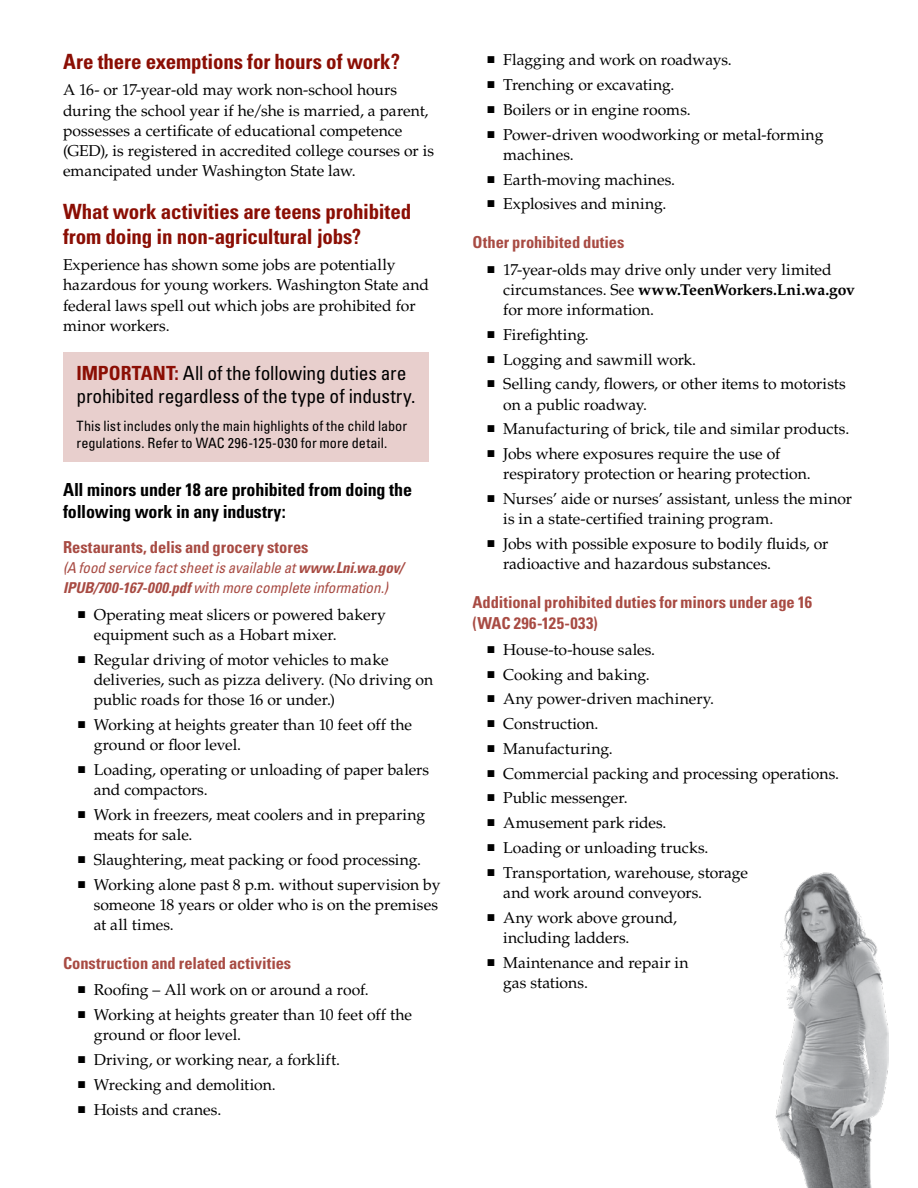
<style>
.page{position:relative;width:918px;height:1188px;background:#fff}
.page>*{position:absolute;margin:0;border:0;box-sizing:border-box;transform-origin:0 0}
.t1{font:700 condensed 21px/24.8px "Univers LT Std";letter-spacing:-.01em;color:#8b0e04}
.t2{font:condensed 19.5px/23.4px "Univers LT Std";letter-spacing:-.01em;color:#000}
.t3{font:700 condensed 18px/22.5px "Univers LT Std";letter-spacing:-.01em;color:#000}
.t4{font:700 condensed 16.5px/20.2px "Univers LT Std";letter-spacing:-.005em;color:#a84b43}
.t5{font:15.75px/24.8px "Palatino LT Std";letter-spacing:-.005em;color:#000}
.t6{font:italic condensed 15px/20.2px "Univers LT Std";letter-spacing:-.005em;color:#a84b43}
.t7{font:condensed 14.25px/17.1px "Univers LT Std";color:#000}
.s1{font-weight:700;color:#8b0e04}
.s2{font-weight:700}
</style>
<div class="page">
<div style="left:63px;top:352px;width:366px;height:110px;background:#e8cfcd"></div>
<img style="left:776px;top:872px;width:113px;height:316px">
<h1 class="t1" style="left:63px;top:49px;width:339px">Are there exemptions for hours of work?</h1>
<p class="t5" style="left:63px;top:80px;width:373px;line-height:20.2px">A 16- or 17-year-old may work non-school hours during the school year if he/she is married, a parent, possesses a certificate of educational competence (GED), is registered in accredited college courses or is emancipated under Washington State law.</p>
<h1 class="t1" style="left:63px;top:199px;width:350px">What work activities are teens prohibited from doing in non-agricultural jobs?</h1>
<p class="t5" style="left:63px;top:255px;width:368px;line-height:20.2px">Experience has shown some jobs are potentially hazardous for young workers. Washington State and federal laws spell out which jobs are prohibited for minor workers.</p>
<p class="t2" style="left:76px;top:361px;width:340px"><span class="s1">IMPORTANT:</span> All of the following duties are prohibited regardless of the type of industry.</p>
<p class="t7" style="left:76px;top:417px;width:332px">This list includes only the main highlights of the child labor regulations. Refer to WAC 296-125-030 for more detail.</p>
<p class="t3" style="left:63px;top:478px;width:351px">All minors under 18 are prohibited from doing the following work in any industry:</p>
<p class="t4" style="left:63px;top:537px;width:247px">Restaurants, delis and grocery stores</p>
<p class="t6" style="left:63px;top:558px;width:342px">(A food service fact sheet is available at <span class="s2">www.Lni.wa.gov/<br>IPUB/700-167-000.pdf</span> with more complete information.)</p>
<p class="t5" style="left:94px;top:605px;width:294px;line-height:20.2px">Operating meat slicers or powered bakery equipment such as a Hobart mixer.</p>
<p class="t5" style="left:94px;top:650px;width:341px;line-height:20.2px">Regular driving of motor vehicles to make deliveries, such as pizza delivery. (No driving on public roads for those 16 or under.)</p>
<p class="t5" style="left:94px;top:715px;width:320px;line-height:20.2px">Working at heights greater than 10 feet off the ground or floor level.</p>
<p class="t5" style="left:94px;top:760px;width:337px;line-height:20.2px">Loading, operating or unloading of paper balers and compactors.</p>
<p class="t5" style="left:94px;top:805px;width:333px;line-height:20.2px">Work in freezers, meat coolers and in preparing meats for sale.</p>
<p class="t5" style="left:94px;top:848px;width:348px">Slaughtering, meat packing or food processing.<br>Working alone past 8 p.m. without supervision by</p>
<p class="t5" style="left:94px;top:895px;width:346px;line-height:20.2px">someone 18 years or older who is on the premises at all times.</p>
<p class="t4" style="left:63px;top:953px;width:230px">Construction and related activities</p>
<p class="t5" style="left:94px;top:978px;width:320px">Roofing – All work on or around a roof.<br>Working at heights greater than 10 feet off the</p>
<p class="t5" style="left:94px;top:1023px;width:248px">ground or floor level.<br>Driving, or working near, a forklift.<br>Wrecking and demolition.<br>Hoists and cranes.</p>
<p class="t5" style="left:503px;top:48px;width:322px">Flagging and work on roadways.<br>Trenching or excavating.<br>Boilers or in engine rooms.<br>Power-driven woodworking or metal-forming</p>
<p class="t5" style="left:503px;top:142px;width:173px">machines.<br>Earth-moving machines.<br>Explosives and mining.</p>
<p class="t4" style="left:472px;top:232px;width:153px">Other prohibited duties</p>
<p class="t5" style="left:503px;top:259px;width:353px;line-height:20.2px">17-year-olds may drive only under very limited circumstances. See <span class="s2">www.TeenWorkers.Lni.wa.gov </span>for more information.</p>
<p class="t5" style="left:503px;top:322px;width:344px">Firefighting.<br>Logging and sawmill work.<br>Selling candy, flowers, or other items to motorists</p>
<p class="t5" style="left:503px;top:392px;width:348px">on a public roadway.<br>Manufacturing of brick, tile and similar products.<br>Jobs where exposures require the use of</p>
<p class="t5" style="left:503px;top:462px;width:350px">respiratory protection or hearing protection.<br>Nurses’ aide or nurses’ assistant, unless the minor</p>
<p class="t5" style="left:503px;top:507px;width:327px">is in a state-certified training program.<br>Jobs with possible exposure to bodily fluids, or</p>
<p class="t5" style="left:503px;top:552px;width:269px">radioactive and hazardous substances.</p>
<p class="t4" style="left:472px;top:592px;width:341px">Additional prohibited duties for minors under age 16 (WAC 296-125-033)</p>
<p class="t5" style="left:503px;top:637px;width:337px">House-to-house sales.<br>Cooking and baking.<br>Any power-driven machinery.<br>Construction.<br>Manufacturing.<br>Commercial packing and processing operations.<br>Public messenger.<br>Amusement park rides.<br>Loading or unloading trucks.<br>Transportation, warehouse, storage</p>
<p class="t5" style="left:503px;top:880px;width:200px">and work around conveyors.<br>Any work above ground,</p>
<p class="t5" style="left:503px;top:925px;width:187px">including ladders.<br>Maintenance and repair in</p>
<p class="t5" style="left:503px;top:970px;width:86px">gas stations.</p>
</div>
